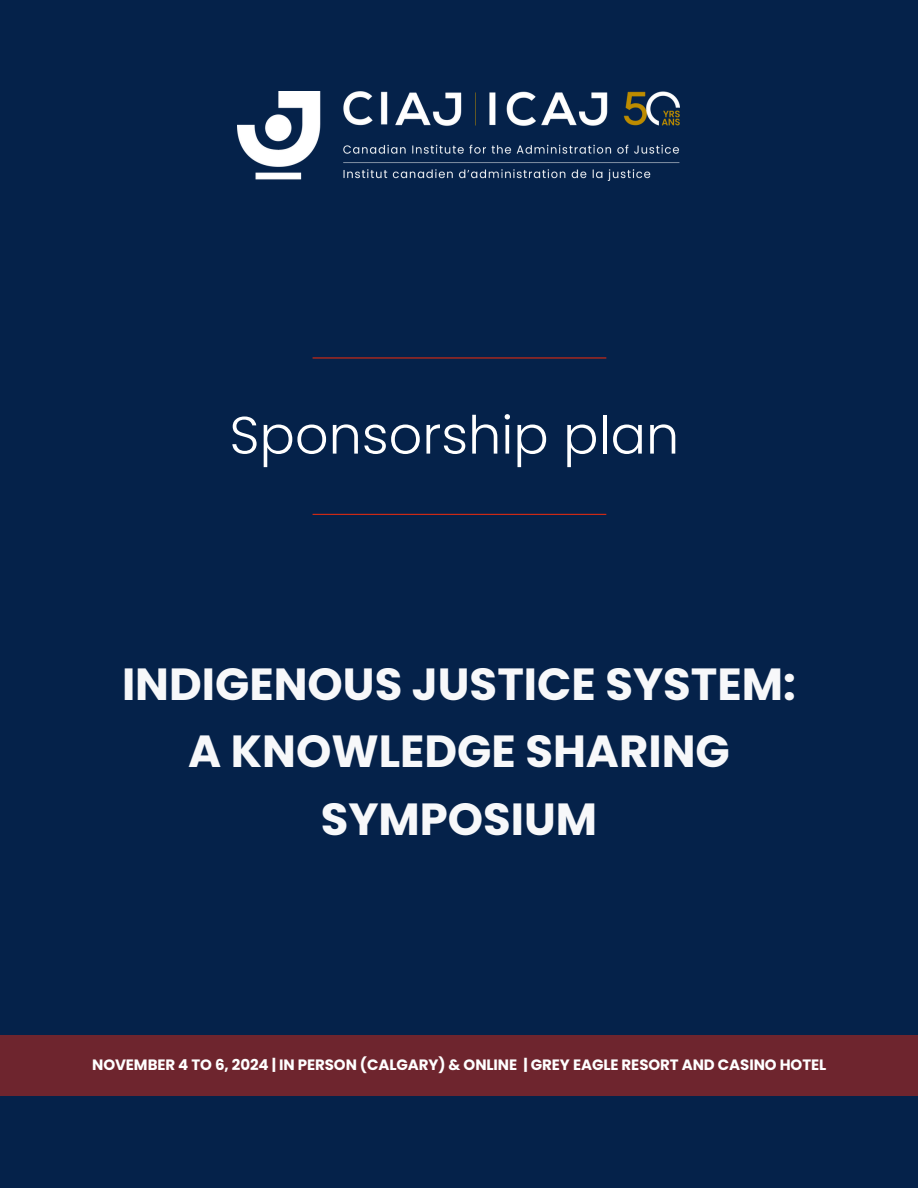
<style>
.page{position:relative;width:918px;height:1188px;background:#05224a}
.page>*{position:absolute;margin:0;border:0;box-sizing:border-box;transform-origin:0 0}
.t1{font:300 52.5px "Poppins";color:#fff}
.t2{font:700 45px/67.5px "Poppins";color:#f7f8fa;text-align:center}
.t3{font:700 15px "Poppins";letter-spacing:-.005em;color:#fff}
</style>
<div class="page">
<img style="left:238px;top:92px;width:442px;height:89px">
<hr style="left:313px;top:357px;width:293px;height:2px;background:#d82a12">
<hr style="left:313px;top:514px;width:293px;height:1px;background:#d82a12">
<div style="left:0;top:1035px;width:918px;height:61px;background:#6e252e"></div>
<h1 class="t1" style="left:229px;top:398px;width:451px">Sponsorship plan</h1>
<p class="t2" style="left:122px;top:650px;width:675px">INDIGENOUS JUSTICE SYSTEM:<br>A KNOWLEDGE SHARING<br>SYMPOSIUM</p>
<h2 class="t3" style="left:92px;top:1054px;width:736px">NOVEMBER 4 TO 6, 2024 | IN PERSON (CALGARY) &amp; ONLINE | GREY EAGLE RESORT AND CASINO HOTEL</h2>
</div>
